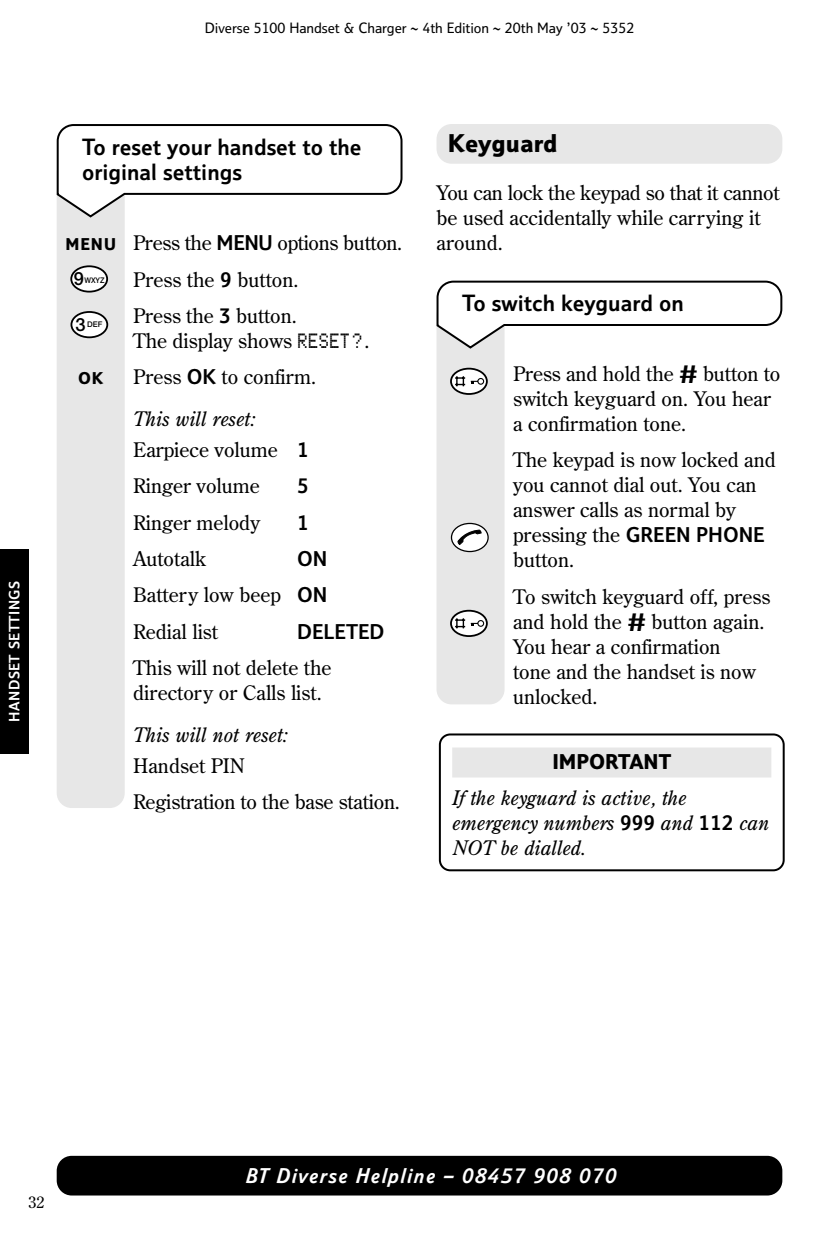
<style>
.page{position:relative;width:838px;height:1246px;background:#fff}
.page>*{position:absolute;margin:0;border:0;box-sizing:border-box;transform-origin:0 0}
.t1{font:700 24px "BT Extra";color:#000}
.t2{font:22px/25px "BT Bold";color:#000}
.t3{font:20px/25px "Century Old Style";color:#000}
.t4{font:italic 20px/25px "Century Old Style";color:#000}
.t5{font:italic 20px "BT Bold";letter-spacing:.06em;color:#fff}
.t6{font:20px "BT Bold";color:#000}
.t7{font:700 20px "BT Extra";color:#000}
.t8{font:500 18.2px "Helvetica Neue";color:#000}
.t9{font:700 16px "BT Extra";letter-spacing:.06em;color:#000}
.t10{font:16px "Century Old Style";color:#000}
.t11{font:14px "BT Medium";color:#000}
.t12{font:14px "BT Bold";letter-spacing:.03em;color:#fff}
.t13{font:500 7.8px "Helvetica Neue";color:#000;scale:.9 1}
.t14{font:500 7.8px "Helvetica Neue";color:#000}
.s1{font-family:"BT Bold"}
.s2{font-family:"Screen Matrix";font-size:21px}
.s3{font-style:normal}
.s4{font-family:"BT Bold";font-style:normal}
.s5{font-family:"BT Bold";font-size:24px}
</style>
<div class="page">
<div style="left:57px;top:1156px;width:725px;height:40px;background:#000;border-radius:15px"></div>
<div style="left:57px;top:158px;width:68px;height:650px;background:#e7e7e7;border-radius:15px"></div>
<svg style="left:57px;top:124px;width:346px;height:94px"></svg>
<div style="left:71px;top:266px;width:36px;height:26px;background:#fff;border-radius:50%"></div>
<div style="left:70px;top:265px;width:38px;height:28px;border:2px solid #000;border-radius:50%"></div>
<div style="left:71px;top:312px;width:36px;height:25px;background:#fff;border-radius:50%"></div>
<div style="left:71px;top:311px;width:37px;height:27px;border:2px solid #000;border-radius:50%"></div>
<div style="left:437px;top:300px;width:68px;height:404px;background:#e7e7e7;border-radius:15px"></div>
<svg style="left:437px;top:281px;width:345px;height:68px"></svg>
<div style="left:437px;top:124px;width:345px;height:40px;background:#e7e7e7;border-radius:15px"></div>
<svg style="left:451px;top:369px;width:36px;height:25px"></svg>
<div style="left:450px;top:368px;width:38px;height:27px;border:2px solid #000;border-radius:50%"></div>
<svg style="left:455px;top:376px;width:10px;height:10px"></svg>
<div style="left:477px;top:378px;width:7px;height:7px;border:1px solid #000;border-radius:50%"></div>
<svg style="left:471px;top:381px;width:7px;height:3px"></svg>
<svg style="left:451px;top:611px;width:36px;height:25px"></svg>
<div style="left:450px;top:610px;width:38px;height:27px;border:2px solid #000;border-radius:50%"></div>
<svg style="left:455px;top:618px;width:10px;height:10px"></svg>
<div style="left:477px;top:620px;width:7px;height:7px;border:1px solid #000;border-radius:50%"></div>
<svg style="left:471px;top:623px;width:7px;height:3px"></svg>
<svg style="left:452px;top:523px;width:36px;height:29px"></svg>
<div style="left:451px;top:523px;width:38px;height:29px;border:1px solid #000;border-radius:50%"></div>
<svg style="left:458px;top:530px;width:24px;height:15px"></svg>
<svg style="left:439px;top:733px;width:346px;height:138px"></svg>
<div style="left:0;top:549px;width:28px;height:204px;background:#000"></div>
<p class="t12" style="left:9px;top:722px;width:142px;rotate:-90deg">HANDSET SETTINGS</p>
<p class="t11" style="left:205px;top:23px;width:431px">Diverse 5100 Handset &amp; Charger ~ 4th Edition ~ 20th May ’03 ~ 5352</p>
<p class="t2" style="left:82px;top:136px;width:281px">To reset your handset to the original settings</p>
<p class="t9" style="left:65px;top:238px;width:52px">MENU</p>
<p class="t8" style="left:74px;top:272px;width:12px">9</p>
<p class="t13" style="left:84px;top:277px;width:24px">WXYZ</p>
<p class="t8" style="left:76px;top:318px;width:12px">3</p>
<p class="t14" style="left:87px;top:322px;width:17px">DEF</p>
<p class="t9" style="left:78px;top:372px;width:27px">OK</p>
<p class="t3" style="left:133px;top:226px;width:271px;line-height:36.4px">Press the <span class="s1">MENU</span> options button.<br>Press the <span class="s1">9</span> button.<br>Press the <span class="s1">3</span> button.</p>
<p class="t3" style="left:133px;top:324px;width:238px;line-height:36.4px">The display shows <span class="s2">RESET?</span>.<br>Press <span class="s1">OK</span> to confirm.</p>
<p class="t4" style="left:133px;top:405px;width:177px;line-height:30.6px">This will reset:<br><span class="s3">Earpiece volume</span> <span class="s4">1</span></p>
<p class="t3" style="left:133px;top:475px;width:128px">Ringer volume</p>
<p class="t6" style="left:297px;top:478px;width:13px">5</p>
<p class="t3" style="left:133px;top:511px;width:129px">Ringer melody</p>
<p class="t6" style="left:297px;top:515px;width:13px">1</p>
<p class="t3" style="left:133px;top:548px;width:74px">Autotalk</p>
<p class="t6" style="left:297px;top:551px;width:32px">ON</p>
<p class="t3" style="left:133px;top:578px;width:196px;line-height:36.4px">Battery low beep <span class="s1">ON<br></span>Redial list</p>
<p class="t6" style="left:297px;top:624px;width:89px">DELETED</p>
<p class="t3" style="left:133px;top:657px;width:200px">This will not delete the directory or Calls list.</p>
<p class="t4" style="left:133px;top:724px;width:157px">This will not reset:</p>
<p class="t3" style="left:133px;top:749px;width:268px;line-height:36.4px">Handset PIN<br>Registration to the base station.</p>
<p class="t1" style="left:448px;top:134px;width:111px">Keyguard</p>
<p class="t3" style="left:437px;top:181px;width:345px">You can lock the keypad so that it cannot be used accidentally while carrying it around.</p>
<p class="t2" style="left:462px;top:292px;width:223px">To switch keyguard on</p>
<p class="t3" style="left:513px;top:363px;width:269px">Press and hold the <span class="s5">#</span> button to switch keyguard on. You hear a confirmation tone.</p>
<p class="t3" style="left:513px;top:449px;width:264px">The keypad is now locked and you cannot dial out. You can answer calls as normal by pressing the <span class="s1">GREEN PHONE </span>button.</p>
<p class="t3" style="left:513px;top:585px;width:259px">To switch keyguard off, press and hold the <span class="s5">#</span> button again.<br>You hear a confirmation<br>tone and the handset is now unlocked.</p>
<p class="t7" style="left:552px;top:754px;width:120px">IMPORTANT</p>
<p class="t4" style="left:452px;top:787px;width:319px">If the keyguard is active, the emergency numbers <span class="s4">999</span> and <span class="s4">112</span> can<br>NOT be dialled.</p>
<p class="t10" style="left:28px;top:1195px;width:17px">32</p>
<p class="t5" style="left:245px;top:1168px;width:372px">BT Diverse Helpline – 08457 908 070</p>
</div>
